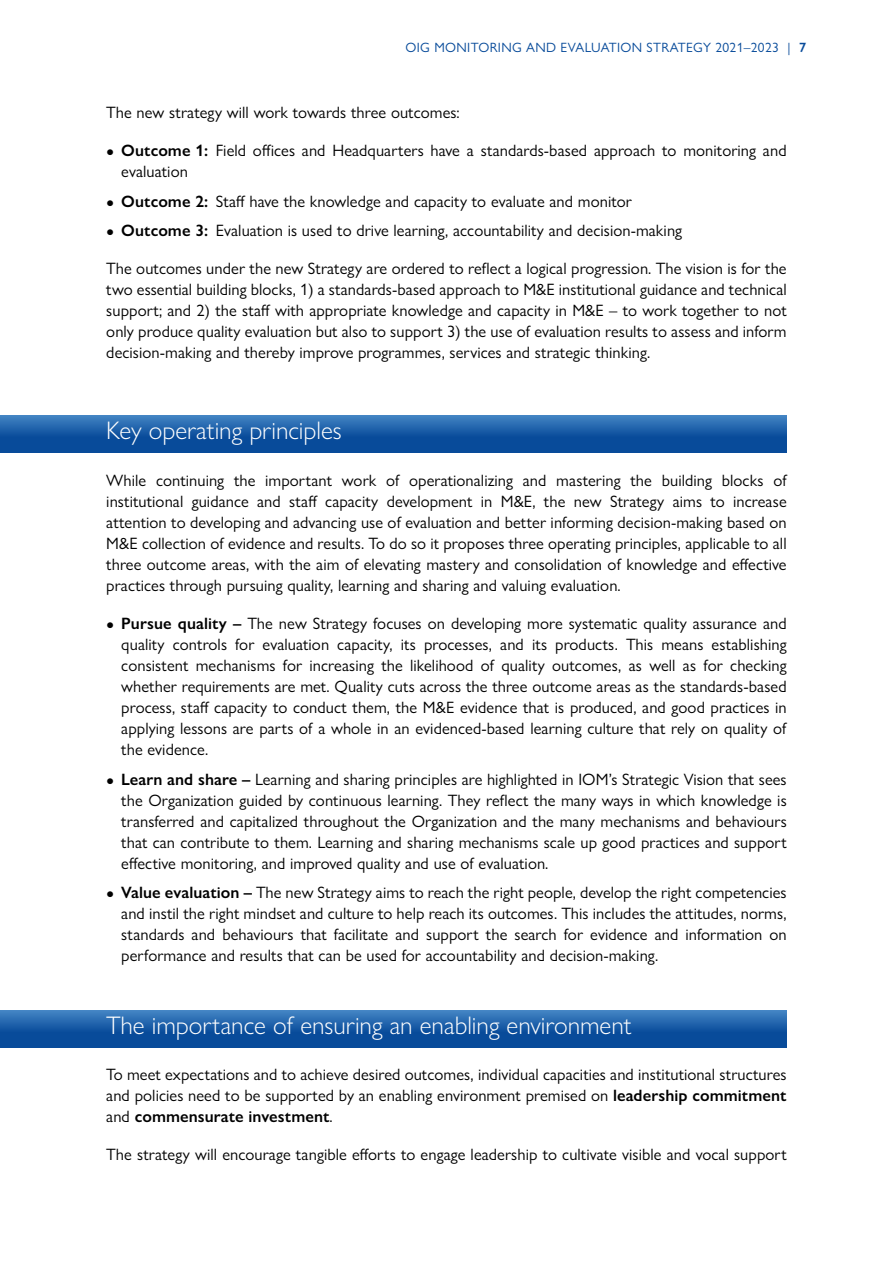
<style>
.page{position:relative;width:893px;height:1263px;background:#fff}
.page>*{position:absolute;margin:0;border:0;box-sizing:border-box;transform-origin:0 0}
.Chapter_1{font:300 25.5px "Gill Sans Nova";color:#fff}
.Body_text{font:16.5px/21px "Gill Sans Nova";letter-spacing:.005em;color:#000;text-align:justify}
.t1{font:13.5px "Gill Sans Nova";letter-spacing:.025em;color:#084b9a}
.s1{font-weight:600}
.s2{font-size:13.5px}
</style>
<div class="page">
<svg style="left:0;top:415px;width:787px;height:37px;background:#1a5ca6"></svg>
<div style="left:0;top:1010px;width:787px;height:38px;background:linear-gradient(to bottom,#3a7bbd,#003f91)"></div>
<p class="t1" style="left:405px;top:40px;width:402px">OIG MONITORING AND EVALUATION STRATEGY 2021–2023 | <span class="s1">7</span></p>
<p class="Body_text" style="left:106px;top:102px;width:355px">The new strategy will work towards three outcomes:</p>
<p class="Body_text" style="left:121px;top:140px;width:667px;text-indent:-15px"><span class="s2">●</span> <span class="s1">Outcome 1:</span> Field offices and Headquarters have a standards-based approach to monitoring and evaluation</p>
<p class="Body_text" style="left:106px;top:191px;width:527px"><span class="s2">●</span> <span class="s1">Outcome 2:</span> Staff have the knowledge and capacity to evaluate and monitor</p>
<p class="Body_text" style="left:106px;top:220px;width:577px"><span class="s2">●</span> <span class="s1">Outcome 3:</span> Evaluation is used to drive learning, accountability and decision-making</p>
<p class="Body_text" style="left:106px;top:258px;width:682px">The outcomes under the new Strategy are ordered to reflect a logical progression. The vision is for the two essential building blocks, 1) a standards-based approach to M&amp;E institutional guidance and technical support; and 2) the staff with appropriate knowledge and capacity in M&amp;E – to work together to not only produce quality evaluation but also to support 3) the use of evaluation results to assess and inform decision-making and thereby improve programmes, services and strategic thinking.</p>
<p class="Chapter_1" style="left:106px;top:415px;width:237px">Key operating principles</p>
<p class="Body_text" style="left:106px;top:470px;width:682px">While continuing the important work of operationalizing and mastering the building blocks of institutional guidance and staff capacity development in M&amp;E, the new Strategy aims to increase attention to developing and advancing use of evaluation and better informing decision-making based on M&amp;E collection of evidence and results. To do so it proposes three operating principles, applicable to all three outcome areas, with the aim of elevating mastery and consolidation of knowledge and effective practices through pursuing quality, learning and sharing and valuing evaluation.</p>
<p class="Body_text" style="left:121px;top:613px;width:667px;text-indent:-15px"><span class="s2">●</span> <span class="s1">Pursue quality –</span> The new Strategy focuses on developing more systematic quality assurance and quality controls for evaluation capacity, its processes, and its products. This means establishing consistent mechanisms for increasing the likelihood of quality outcomes, as well as for checking whether requirements are met. Quality cuts across the three outcome areas as the standards-based process, staff capacity to conduct them, the M&amp;E evidence that is produced, and good practices in applying lessons are parts of a whole in an evidenced-based learning culture that rely on quality of the evidence.</p>
<p class="Body_text" style="left:121px;top:768px;width:667px;text-indent:-15px"><span class="s2">●</span> <span class="s1">Learn and share –</span> Learning and sharing principles are highlighted in IOM’s Strategic Vision that sees the Organization guided by continuous learning. They reflect the many ways in which knowledge is transferred and capitalized throughout the Organization and the many mechanisms and behaviours that can contribute to them. Learning and sharing mechanisms scale up good practices and support effective monitoring, and improved quality and use of evaluation.</p>
<p class="Body_text" style="left:121px;top:882px;width:667px;text-indent:-15px"><span class="s2">●</span> <span class="s1">Value evaluation –</span> The new Strategy aims to reach the right people, develop the right competencies and instil the right mindset and culture to help reach its outcomes. This includes the attitudes, norms, standards and behaviours that facilitate and support the search for evidence and information on performance and results that can be used for accountability and decision-making.</p>
<p class="Chapter_1" style="left:106px;top:1009px;width:527px">The importance of ensuring an enabling environment</p>
<p class="Body_text" style="left:106px;top:1064px;width:682px">To meet expectations and to achieve desired outcomes, individual capacities and institutional structures and policies need to be supported by an enabling environment premised on <span class="s1">leadership commitment </span>and <span class="s1">commensurate investment</span>.</p>
<p class="Body_text" style="left:106px;top:1144px;width:682px">The strategy will encourage tangible efforts to engage leadership to cultivate visible and vocal support</p>
</div>
